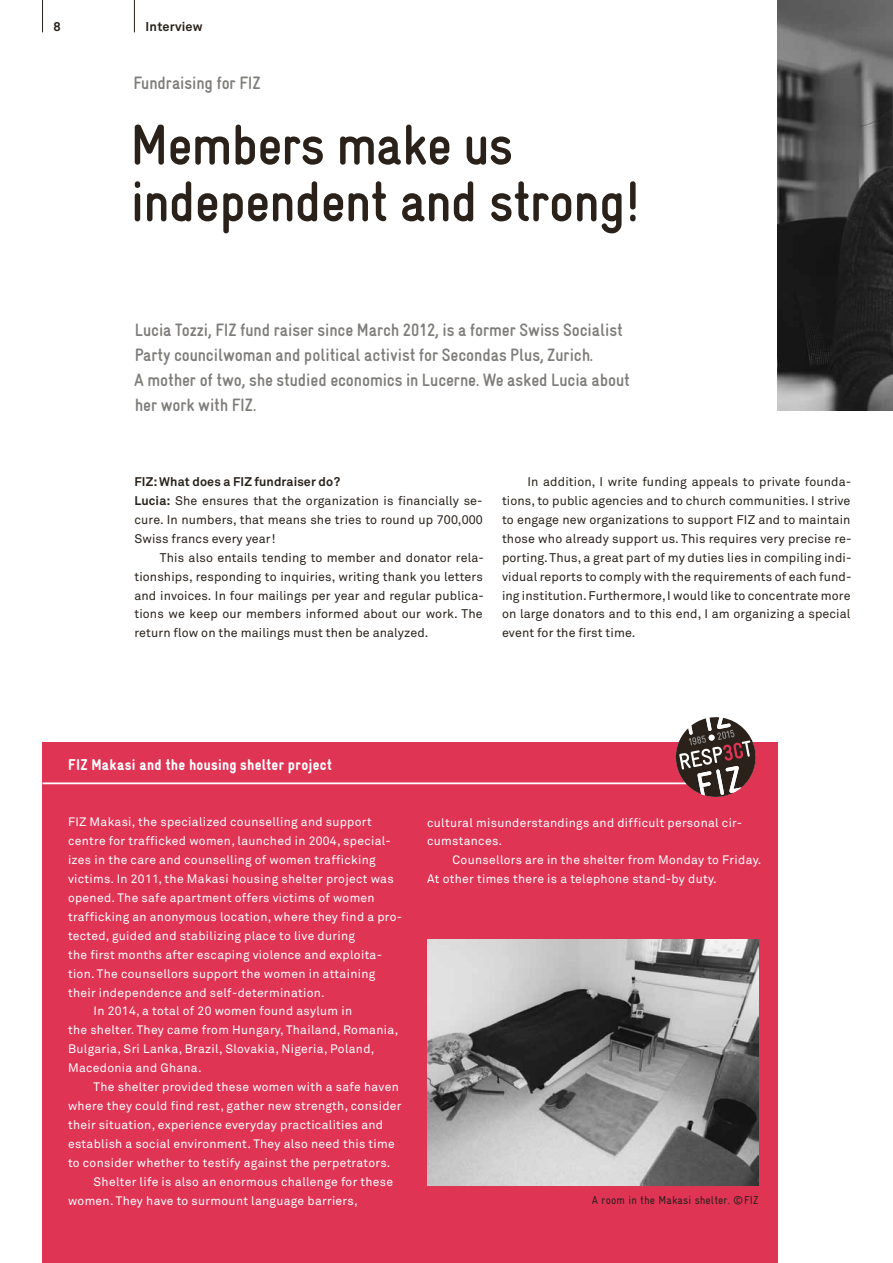
<style>
.page{position:relative;width:893px;height:1263px;background:#fff}
.page>*{position:absolute;margin:0;border:0;box-sizing:border-box;transform-origin:0 0}
.t1{font:700 57px/56.7px "Gravur Condensed";letter-spacing:-.015em;color:#29211a}
.t2{font:700 18px/24.8px "Gravur Condensed";letter-spacing:-.005em;color:#7e7d7a}
.t3{font:900 15.75px "Gravur Condensed";letter-spacing:.02em;color:#fff}
.t4{font:700 12.75px "Akkurat";letter-spacing:.015em;color:#29211a}
.t5{font:12.45px/18.9px "Akkurat";letter-spacing:.01em;color:#29211a;text-align:justify}
.t6{font:12.15px/18.9px "Akkurat";letter-spacing:.025em;color:#fff}
.t7{font:11.55px "Gravur Condensed";letter-spacing:.01em;color:#29211a}
.s1{font-weight:700}
</style>
<div class="page">
<div style="left:43px;top:742px;width:735px;height:521px;background:#e03455"></div>
<hr style="left:43px;top:782px;width:692px;height:2px;background:#fff">
<svg style="left:673px;top:717px;width:83px;height:80px"></svg>
<img style="left:778px;top:0;width:115px;height:411px">
<img style="left:428px;top:940px;width:331px;height:245px">
<hr style="left:134px;top:0;width:1px;height:32px;background:#29211a">
<hr style="left:42px;top:0;width:1px;height:32px;background:#29211a">
<p class="t4" style="left:54px;top:19px;width:9px">8</p>
<p class="t4" style="left:146px;top:19px;width:59px">Interview</p>
<h2 class="t2" style="left:133px;top:71px;width:129px">Fundraising for FIZ</h2>
<h1 class="t1" style="left:130px;top:117px;width:511px">Members make us independent and strong!</h1>
<h2 class="t2" style="left:134px;top:318px;width:497px">Lucia Tozzi, FIZ fund raiser since March 2012, is a former Swiss Socialist Party councilwoman and political activist for Secondas Plus, Zurich.<br>A mother of two, she studied economics in Lucerne. We asked Lucia about her work with FIZ.</h2>
<p class="t5" style="left:134px;top:472px;width:350px;text-align:left"><span class="s1">FIZ: What does a FIZ fundraiser do?<br>Lucia:</span> She ensures that the organization is financially se&shy;cure. In numbers, that means she tries to round up 700,000<br>Swiss francs every year!</p>
<p class="t5" style="left:134px;top:548px;width:351px;text-indent:26px">This also entails tending to member and donator rela&shy;tionships, responding to inquiries, writing thank you letters and invoices. In four mailings per year and regular publica&shy;tions we keep our members informed about our work. The return flow on the mailings must then be analyzed.</p>
<p class="t5" style="left:502px;top:472px;width:351px;text-indent:26px">In addition, I write funding appeals to private founda&shy;tions, to public agencies and to church communities. I strive to engage new organizations to support FIZ and to maintain those who already support us. This requires very precise re&shy;porting. Thus, a great part of my duties lies in compiling indi&shy;vidual reports to comply with the requirements of each fund&shy;ing institution. Furthermore, I would like to concentrate more on large donators and to this end, I am organizing a special event for the first time.</p>
<p class="t3" style="left:68px;top:755px;width:266px">FIZ Makasi and the housing shelter project</p>
<p class="t6" style="left:68px;top:812px;width:305px">FIZ Makasi, the specialized counselling and support</p>
<p class="t6" style="left:68px;top:831px;width:324px">centre for trafficked women, launched in 2004, special-</p>
<p class="t6" style="left:68px;top:850px;width:309px">izes in the care and counselling of women trafficking</p>
<p class="t6" style="left:68px;top:869px;width:327px">victims. In 2011, the Makasi housing shelter project was</p>
<p class="t6" style="left:68px;top:888px;width:308px">opened. The safe apartment offers victims of women</p>
<p class="t6" style="left:68px;top:907px;width:336px">trafficking an anonymous location, where they find a pro-</p>
<p class="t6" style="left:68px;top:926px;width:289px">tected, guided and stabilizing place to live during</p>
<p class="t6" style="left:68px;top:945px;width:316px">the first months after escaping violence and exploita-</p>
<p class="t6" style="left:68px;top:964px;width:309px">tion. The counsellors support the women in attaining</p>
<p class="t6" style="left:68px;top:983px;width:258px">their independence and self-determination.</p>
<p class="t6" style="left:94px;top:1001px;width:260px">In 2014, a total of 20 women found asylum in</p>
<p class="t6" style="left:68px;top:1020px;width:332px">the shelter. They came from Hungary, Thailand, Romania,</p>
<p class="t6" style="left:68px;top:1039px;width:308px">Bulgaria, Sri Lanka, Brazil, Slovakia, Nigeria, Poland,</p>
<p class="t6" style="left:68px;top:1058px;width:135px">Macedonia and Ghana.</p>
<p class="t6" style="left:94px;top:1077px;width:307px">The shelter provided these women with a safe haven</p>
<p class="t6" style="left:68px;top:1096px;width:335px">where they could find rest, gather new strength, consider</p>
<p class="t6" style="left:68px;top:1115px;width:317px">their situation, experience everyday practicalities and</p>
<p class="t6" style="left:68px;top:1134px;width:328px">establish a social environment. They also need this time</p>
<p class="t6" style="left:68px;top:1153px;width:324px">to consider whether to testify against the perpetrators.</p>
<p class="t6" style="left:94px;top:1172px;width:301px">Shelter life is also an enormous challenge for these</p>
<p class="t6" style="left:68px;top:1190px;width:291px">women. They have to surmount language barriers,</p>
<p class="t6" style="left:427px;top:813px;width:317px">cultural misunderstandings and difficult personal cir&shy;cumstances.</p>
<p class="t6" style="left:427px;top:850px;width:336px;text-indent:26px">Counsellors are in the shelter from Monday to Friday.<br>At other times there is a telephone stand-by duty.</p>
<p class="t7" style="left:592px;top:1194px;width:168px">A room in the Makasi shelter. ©FIZ</p>
</div>
